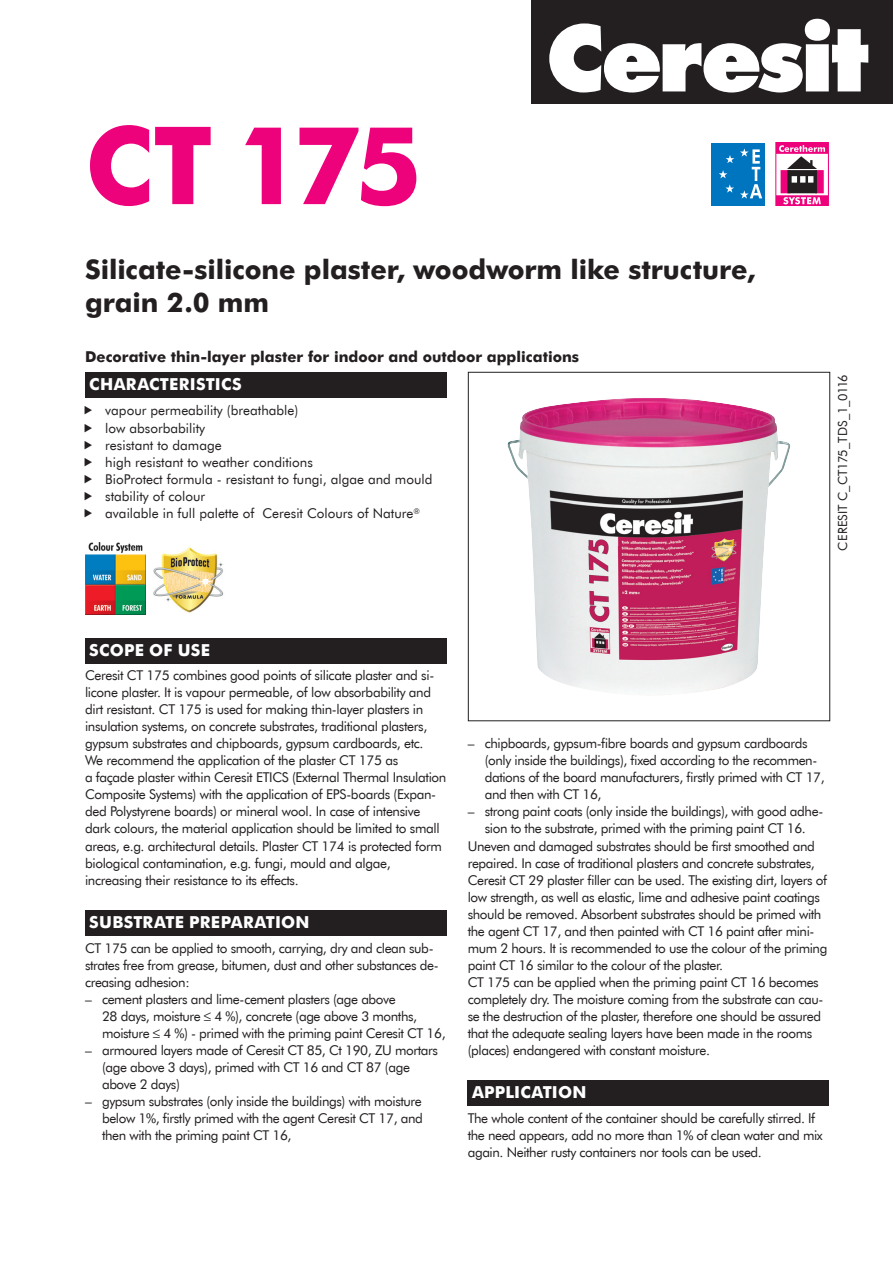
<style>
.page{position:relative;width:893px;height:1263px;background:#fff}
.page>*{position:absolute;margin:0;border:0;box-sizing:border-box;transform-origin:0 0}
.t1{font:700 108px "Futura EU";color:#ed027c}
.t2{font:700 27px/33px "Futura EU";color:#231f20}
.t3{font:700 16.5px "Futura EU";letter-spacing:.015em;color:#fff}
.t4{font:700 15px "Futura EU";color:#231f20}
.t5{font:13.5px/17px "Futura EU";letter-spacing:-.03em;color:#231f20}
.t6{font:13.5px/17.1px "Futura EU";color:#231f20}
.t7{font:12.6px "Futura EU";letter-spacing:.005em;color:#231f20}
</style>
<div class="page">
<div style="left:531px;top:0;width:362px;height:103px;background:#231f20"></div>
<svg style="left:549px;top:19px;width:319px;height:74px"></svg>
<div style="left:85px;top:372px;width:361px;height:26px;background:#231f20"></div>
<div style="left:468px;top:372px;width:362px;height:349px;border:1px solid #231f20"></div>
<div style="left:468px;top:1080px;width:361px;height:26px;background:#231f20"></div>
<div style="left:85px;top:638px;width:361px;height:25px;background:#231f20"></div>
<div style="left:85px;top:910px;width:361px;height:25px;background:#231f20"></div>
<img style="left:507px;top:398px;width:236px;height:149px">
<img style="left:743px;top:406px;width:48px;height:274px">
<img style="left:532px;top:547px;width:212px;height:148px">
<svg style="left:775px;top:142px;width:54px;height:64px"></svg>
<div style="left:712px;top:143px;width:53px;height:63px;background:#0075bf"></div>
<svg style="left:726px;top:155px;width:8px;height:8px"></svg>
<svg style="left:719px;top:170px;width:8px;height:8px"></svg>
<svg style="left:725px;top:184px;width:9px;height:9px"></svg>
<svg style="left:740px;top:148px;width:22px;height:51px"></svg>
<img style="left:153px;top:547px;width:71px;height:66px">
<img style="left:85px;top:542px;width:60px;height:73px">
<h1 class="t1" style="left:85px;top:100px;width:339px">CT 175</h1>
<h2 class="t2" style="left:85px;top:253px;width:672px">Silicate-silicone plaster, woodworm like structure, grain 2.0 mm</h2>
<p class="t4" style="left:85px;top:347px;width:496px">Decorative thin-layer plaster for indoor and outdoor applications</p>
<p class="t3" style="left:89px;top:374px;width:154px">CHARACTERISTICS</p>
<p class="t6" style="left:105px;top:402px;width:329px">vapour permeability (breathable)<br>low absorbability<br>resistant to damage<br>high resistant to weather conditions<br>BioProtect formula - resistant to fungi, algae and mould stability of colour<br>available in full palette of Ceresit Colours of Nature<sup>®</sup></p>
<p class="t7" style="left:835px;top:551px;width:178px;rotate:-90deg">CERESIT C_CT175_TDS_1_0116</p>
<p class="t3" style="left:89px;top:640px;width:122px">SCOPE OF USE</p>
<p class="t5" style="left:85px;top:667px;width:363px">Ceresit CT 175 combines good points of silicate plaster and si&shy;licone plaster. It is vapour permeable, of low absorbability and dirt resistant. CT 175 is used for making thin-layer plasters in insulation systems, on concrete substrates, traditional plasters, gypsum substrates and chipboards, gypsum cardboards, etc.<br>We recommend the application of the plaster CT 175 as<br>a façade plaster within Ceresit ETICS (External Thermal Insulation Composite Systems) with the application of EPS-boards (Expan&shy;ded Polystyrene boards) or mineral wool. In case of intensive dark colours, the material application should be limited to small areas, e.g. architectural details. Plaster CT 174 is protected form biological contamination, e.g. fungi, mould and algae, increasing their resistance to its effects.</p>
<p class="t3" style="left:89px;top:912px;width:222px">SUBSTRATE PREPARATION</p>
<p class="t5" style="left:85px;top:939px;width:355px">CT 175 can be applied to smooth, carrying, dry and clean sub&shy;strates free from grease, bitumen, dust and other substances de&shy;creasing adhesion:</p>
<p class="t5" style="left:102px;top:990px;width:345px;text-indent:-17px">– cement plasters and lime-cement plasters (age above<br>28 days, moisture 4 %), concrete (age above 3 months, moisture 4 %) - primed with the priming paint Ceresit CT 16,</p>
<p class="t5" style="left:102px;top:1041px;width:337px;text-indent:-17px">– armoured layers made of Ceresit CT 85, Ct 190, ZU mortars (age above 3 days), primed with CT 16 and CT 87 (age above 2 days)</p>
<p class="t5" style="left:102px;top:1092px;width:322px;text-align:justify;text-indent:-17px">– gypsum substrates (only inside the buildings) with moisture below 1%, firstly primed with the agent Ceresit CT 17, and then with the priming paint CT 16,</p>
<p class="t5" style="left:485px;top:735px;width:341px;text-indent:-17px">– chipboards, gypsum-fibre boards and gypsum cardboards (only inside the buildings), fixed according to the recommen&shy;dations of the board manufacturers, firstly primed with CT 17, and then with CT 16,</p>
<p class="t5" style="left:468px;top:803px;width:357px">– strong paint coats (only inside the buildings), with good adhe-</p>
<p class="t5" style="left:485px;top:820px;width:323px">sion to the substrate, primed with the priming paint CT 16.</p>
<p class="t5" style="left:468px;top:837px;width:349px">Uneven and damaged substrates should be first smoothed and</p>
<p class="t5" style="left:468px;top:854px;width:348px">repaired. In case of traditional plasters and concrete substrates,</p>
<p class="t5" style="left:468px;top:871px;width:361px">Ceresit CT 29 plaster filler can be used. The existing dirt, layers of</p>
<p class="t5" style="left:468px;top:888px;width:354px">low strength, as well as elastic, lime and adhesive paint coatings</p>
<p class="t5" style="left:468px;top:905px;width:355px">should be removed. Absorbent substrates should be primed with</p>
<p class="t5" style="left:468px;top:922px;width:348px">the agent CT 17, and then painted with CT 16 paint after mini-</p>
<p class="t5" style="left:468px;top:939px;width:361px">mum 2 hours. It is recommended to use the colour of the priming</p>
<p class="t5" style="left:468px;top:956px;width:257px">paint CT 16 similar to the colour of the plaster.</p>
<p class="t5" style="left:468px;top:973px;width:352px">CT 175 can be applied when the priming paint CT 16 becomes</p>
<p class="t5" style="left:468px;top:990px;width:357px">completely dry. The moisture coming from the substrate can cau-</p>
<p class="t5" style="left:468px;top:1007px;width:355px">se the destruction of the plaster, therefore one should be assured</p>
<p class="t5" style="left:468px;top:1024px;width:346px">that the adequate sealing layers have been made in the rooms</p>
<p class="t5" style="left:468px;top:1041px;width:244px">(places) endangered with constant moisture.</p>
<p class="t3" style="left:472px;top:1082px;width:116px">APPLICATION</p>
<p class="t5" style="left:468px;top:1109px;width:356px">The whole content of the container should be carefully stirred. If the need appears, add no more than 1% of clean water and mix again. Neither rusty containers nor tools can be used.</p>
</div>
